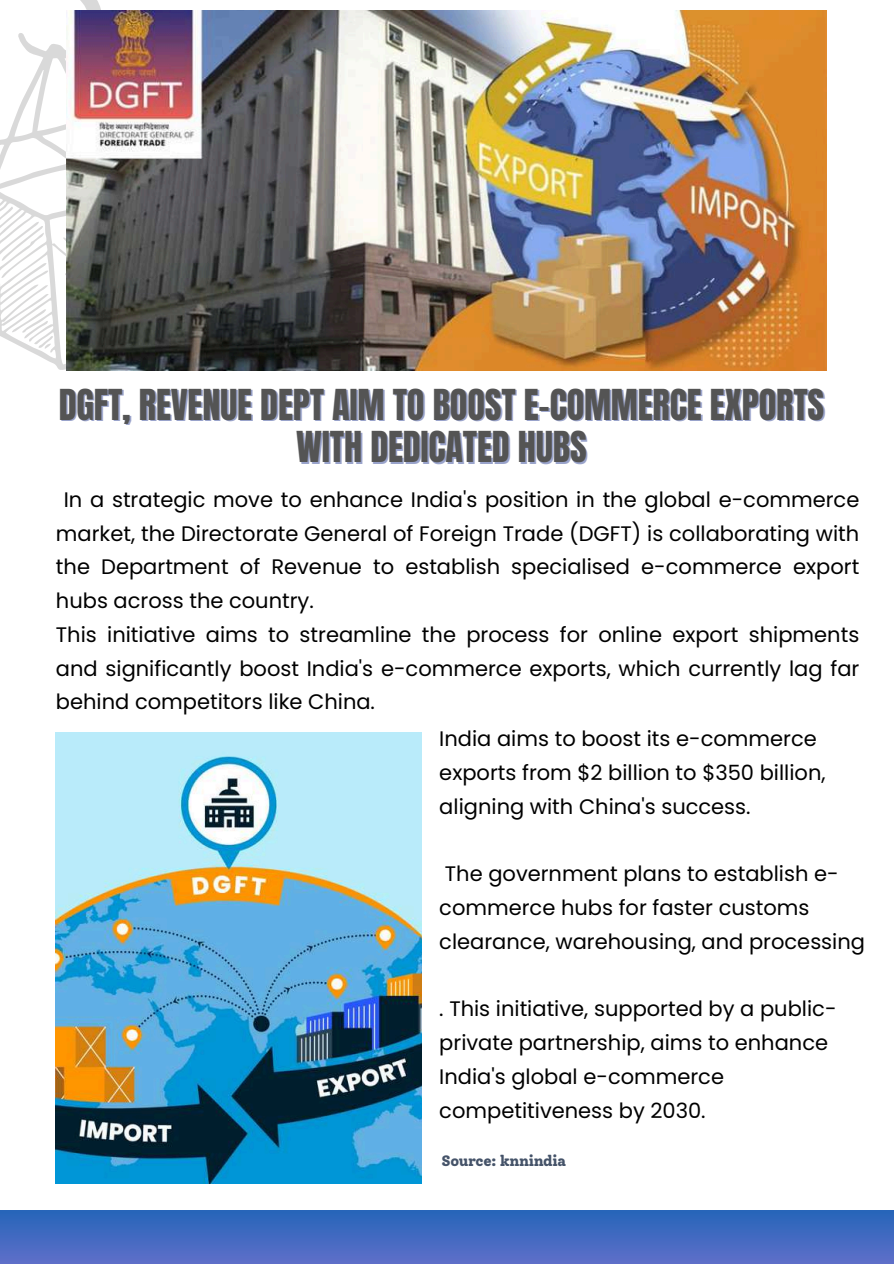
<style>
.page{position:relative;width:894px;height:1264px;background:#fff}
.page>*{position:absolute;margin:0;border:0;box-sizing:border-box;transform-origin:0 0}
.t1{font:36.3px/42.8px "Anton";letter-spacing:-.005em;color:#545454;text-align:center}
.t2{font:21px/33.8px "Poppins";color:#000}
.t3{font:800 15px "Solway";letter-spacing:-.025em;color:#455369}
</style>
<div class="page">
<img style="left:56px;top:733px;width:366px;height:450px">
<svg style="left:0;top:0;width:228px;height:370px"></svg>
<img style="left:67px;top:11px;width:759px;height:360px">
<div style="left:0;top:1210px;width:893px;height:53px;background:linear-gradient(to bottom,#2565b9,#5e6fc9)"></div>
<h1 class="t1" style="left:59px;top:383px;width:766px">DGFT, REVENUE DEPT AIM TO BOOST E-COMMERCE EXPORTS<br>WITH DEDICATED HUBS</h1>
<p class="t2" style="left:56px;top:482px;width:804px;text-indent:8px">In a strategic move to enhance India's position in the global e-commerce market, the Directorate General of Foreign Trade (DGFT) is collaborating with the Department of Revenue to establish specialised e-commerce export hubs across the country.<br>This initiative aims to streamline the process for online export shipments and significantly boost India's e-commerce exports, which currently lag far behind competitors like China.</p>
<p class="t2" style="left:439px;top:722px;width:388px">India aims to boost its e-commerce exports from $2 billion to $350 billion, aligning with China's success.</p>
<p class="t2" style="left:439px;top:857px;width:427px">The government plans to establish e&shy;commerce hubs for faster customs clearance, warehousing, and processing</p>
<p class="t2" style="left:439px;top:992px;width:398px">. This initiative, supported by a public&shy;private partnership, aims to enhance India's global e-commerce competitiveness by 2030.</p>
<p class="t3" style="left:441px;top:1151px;width:126px">Source: knnindia</p>
</div>
